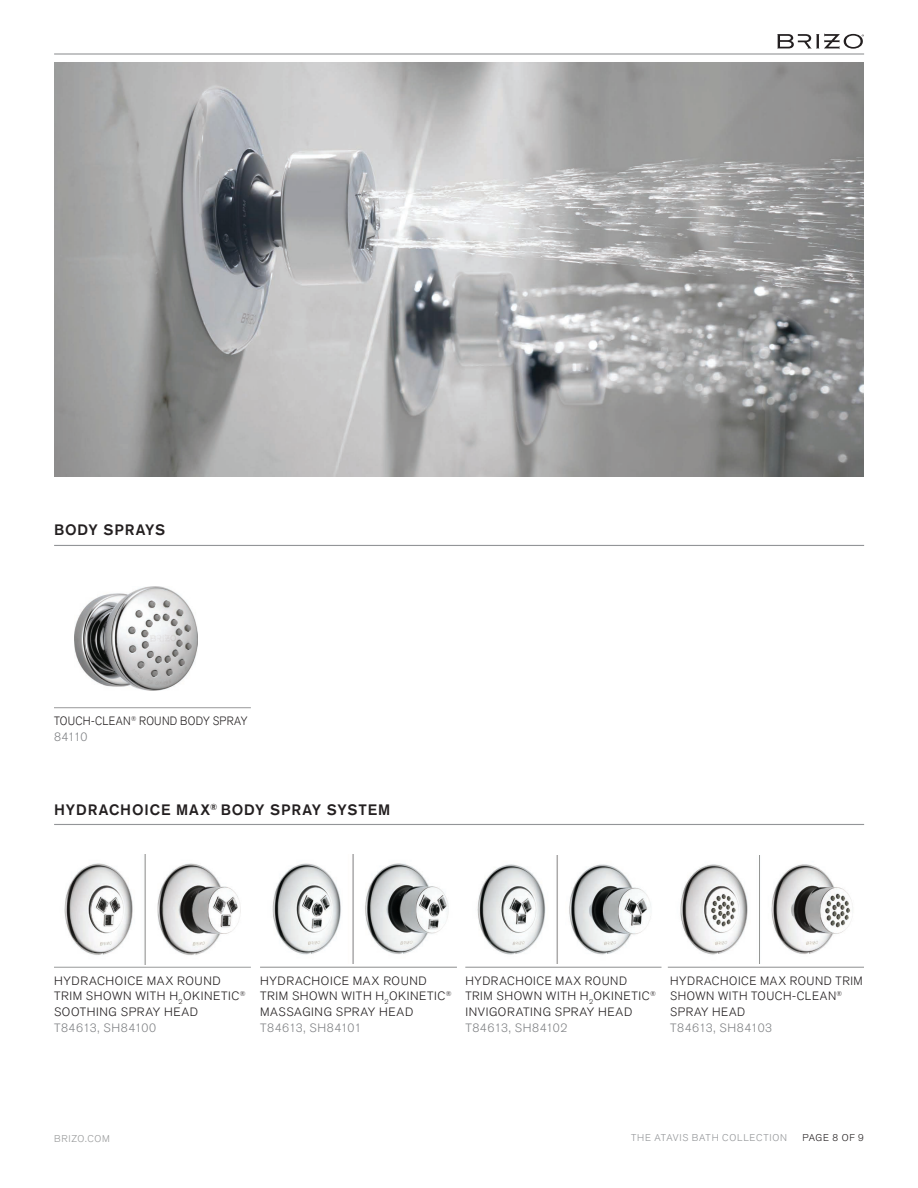
<style>
.page{position:relative;width:918px;height:1188px;background:#fff}
.page>*{position:absolute;margin:0;border:0;box-sizing:border-box;transform-origin:0 0}
.t1{font:500 15px "Akzidenz Grotesk Std";letter-spacing:.06em;color:#231f20}
.t2{font:300 12px/15.8px "Akzidenz Grotesk Std";letter-spacing:.05em;color:#231f20}
.t3{font:300 12px "Akzidenz Grotesk Std";letter-spacing:.045em;color:#808285}
.t4{font:300 12px/15.8px "Akzidenz Grotesk Std";letter-spacing:.025em;color:#231f20;scale:.9 1}
.t5{font:300 9.75px "Akzidenz Grotesk Std";letter-spacing:.08em;color:#939598}
.t6{font:300 9.75px "Akzidenz Grotesk Std";letter-spacing:.075em;color:#98999a}
.t7{font:300 9.75px "Akzidenz Grotesk Std";letter-spacing:.065em;color:#231f20}
.s1{color:#808285}
</style>
<div class="page">
<img style="left:54px;top:63px;width:810px;height:413px">
<img style="left:74px;top:587px;width:123px;height:104px">
<hr style="left:54px;top:707px;width:197px;height:1px;background:#98999a">
<img style="left:64px;top:855px;width:177px;height:109px">
<hr style="left:54px;top:967px;width:197px;height:1px;background:#98999a">
<img style="left:272px;top:855px;width:177px;height:109px">
<hr style="left:260px;top:967px;width:197px;height:1px;background:#98999a">
<img style="left:477px;top:855px;width:174px;height:108px">
<hr style="left:465px;top:967px;width:197px;height:1px;background:#98999a">
<img style="left:680px;top:856px;width:173px;height:107px">
<hr style="left:668px;top:967px;width:196px;height:1px;background:#98999a">
<hr style="left:54px;top:545px;width:810px;height:1px;background:#939598">
<hr style="left:54px;top:824px;width:810px;height:1px;background:#939598">
<svg style="left:777px;top:33px;width:87px;height:16px"></svg>
<hr style="left:54px;top:53px;width:810px;height:2px;background:#939598">
<p class="t1" style="left:54px;top:521px;width:113px">BODY SPRAYS</p>
<p class="t4" style="left:54px;top:713px;width:216px">TOUCH-CLEAN<sup>®</sup> ROUND BODY SPRAY<br><span class="s1">84110</span></p>
<p class="t1" style="left:54px;top:800px;width:338px">HYDRACHOICE MAX<sup>®</sup> BODY SPRAY SYSTEM</p>
<p class="t2" style="left:54px;top:973px;width:193px">HYDRACHOICE MAX ROUND<br>TRIM SHOWN WITH H<sub>2</sub>OKINETIC<sup>®<br></sup>SOOTHING SPRAY HEAD</p>
<p class="t3" style="left:54px;top:1021px;width:104px">T84613, SH84100</p>
<p class="t2" style="left:260px;top:973px;width:193px">HYDRACHOICE MAX ROUND<br>TRIM SHOWN WITH H<sub>2</sub>OKINETIC<sup>®<br></sup>MASSAGING SPRAY HEAD</p>
<p class="t3" style="left:260px;top:1021px;width:103px">T84613, SH84101</p>
<p class="t2" style="left:465px;top:973px;width:192px">HYDRACHOICE MAX ROUND<br>TRIM SHOWN WITH H<sub>2</sub>OKINETIC<sup>®<br></sup>INVIGORATING SPRAY HEAD</p>
<p class="t3" style="left:465px;top:1021px;width:104px">T84613, SH84102</p>
<p class="t2" style="left:670px;top:973px;width:194px">HYDRACHOICE MAX ROUND TRIM<br>SHOWN WITH TOUCH-CLEAN<sup>®<br></sup>SPRAY HEAD</p>
<p class="t3" style="left:670px;top:1021px;width:104px">T84613, SH84103</p>
<p class="t6" style="left:54px;top:1133px;width:57px">BRIZO.COM</p>
<p class="t5" style="left:631px;top:1132px;width:157px">THE ATAVIS BATH COLLECTION</p>
<p class="t7" style="left:802px;top:1132px;width:63px">PAGE 8 OF 9</p>
</div>
